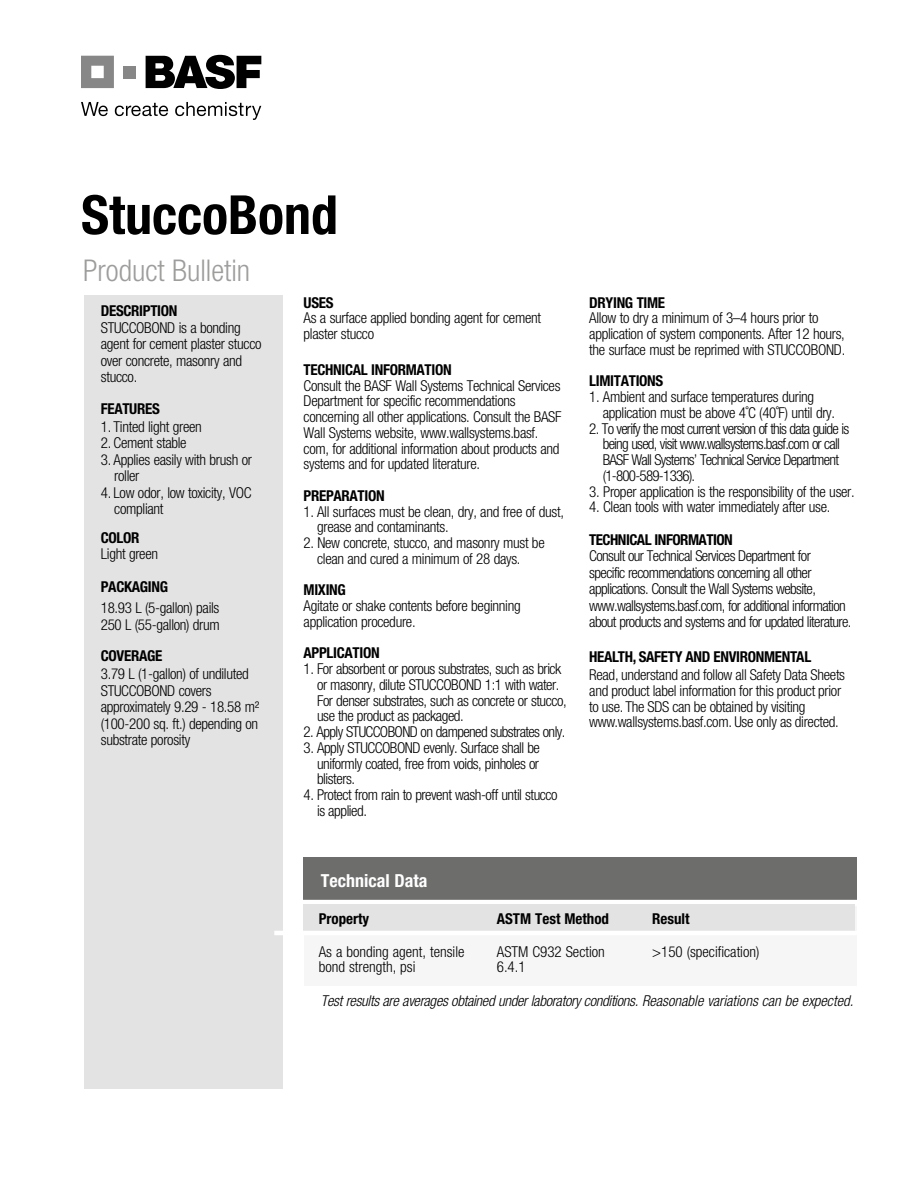
<style>
.page{position:relative;width:918px;height:1188px;background:#fff}
.page>*{position:absolute;margin:0;border:0;box-sizing:border-box;transform-origin:0 0}
.t1{font:700 condensed 54px "Helvetica Neue LT Std";color:#000}
.t2{font:300 condensed 30px "Helvetica Neue LT Std";color:#9d9d9c}
.t3{font:700 condensed 18px "Helvetica Neue LT Std";color:#fff}
.t4{font:300 condensed 15px/15.8px "Helvetica Neue LT Std";letter-spacing:-.02em;color:#000}
.t5{font:300 condensed 15px/16.5px "Helvetica Neue LT Std";letter-spacing:-.04em;color:#000}
.t6{font:700 condensed 15px "Helvetica Neue LT Std";letter-spacing:-.02em;color:#000}
.t7{font:300 condensed 15px/15.8px "Helvetica Neue LT Std";letter-spacing:-.05em;color:#000}
.t8{font:italic 300 condensed 15px "Helvetica Neue LT Std";letter-spacing:-.02em;color:#000}
.t9{font:300 condensed 15px/15px "Helvetica Neue LT Std";color:#000}
.t10{font:700 condensed 15px "Helvetica Neue LT Std";color:#000}
</style>
<div class="page">
<div style="left:303px;top:857px;width:553px;height:45px;background:#6d6d6c"></div>
<hr style="left:282px;top:900px;width:584px;height:4px;background:#fff">
<div style="left:84px;top:295px;width:198px;height:794px;background:#e3e3e3"></div>
<svg style="left:81px;top:56px;width:33px;height:32px"></svg>
<svg style="left:146px;top:55px;width:115px;height:34px"></svg>
<svg style="left:81px;top:102px;width:27px;height:14px"></svg>
<svg style="left:115px;top:103px;width:53px;height:13px"></svg>
<svg style="left:175px;top:102px;width:86px;height:18px"></svg>
<div style="left:123px;top:66px;width:13px;height:12px;background:#878787"></div>
<div style="left:304px;top:907px;width:552px;height:79px;background:#f6f6f6"></div>
<div style="left:304px;top:904px;width:551px;height:29px;background:#e3e3e3"></div>
<hr style="left:274px;top:931px;width:592px;height:4px;background:#fff">
<h1 class="t1" style="left:81px;top:182px;width:258px">StuccoBond</h1>
<h2 class="t2" style="left:83px;top:253px;width:169px">Product Bulletin</h2>
<p class="t6" style="left:101px;top:302px;width:78px">DESCRIPTION</p>
<p class="t4" style="left:101px;top:319px;width:162px;line-height:16.5px">STUCCOBOND is a bonding agent for cement plaster stucco over concrete, masonry and stucco.</p>
<p class="t6" style="left:101px;top:399px;width:61px">FEATURES</p>
<p class="t4" style="left:101px;top:419px;width:103px">1. Tinted light green</p>
<p class="t4" style="left:101px;top:435px;width:87px">2. Cement stable</p>
<p class="t4" style="left:114px;top:451px;width:139px;line-height:16.5px;text-indent:-13px">3. Applies easily with brush or roller</p>
<p class="t4" style="left:114px;top:484px;width:139px;line-height:16.5px;text-indent:-13px">4. Low odor, low toxicity, VOC compliant</p>
<p class="t6" style="left:101px;top:528px;width:40px">COLOR</p>
<p class="t4" style="left:101px;top:546px;width:59px">Light green</p>
<p class="t6" style="left:101px;top:578px;width:69px">PACKAGING</p>
<p class="t4" style="left:101px;top:600px;width:121px;line-height:16.5px">18.93 L (5-gallon) pails<br>250 L (55-gallon) drum</p>
<p class="t6" style="left:101px;top:647px;width:63px">COVERAGE</p>
<p class="t4" style="left:101px;top:666px;width:160px;line-height:16.5px">3.79 L (1-gallon) of undiluted<br>STUCCOBOND covers approximately 9.29 - 18.58 m² (100-200 sq. ft.) depending on substrate porosity</p>
<p class="t6" style="left:304px;top:293px;width:31px">USES</p>
<p class="t4" style="left:304px;top:310px;width:239px">As a surface applied bonding agent for cement plaster stucco</p>
<p class="t6" style="left:304px;top:360px;width:150px">TECHNICAL INFORMATION</p>
<p class="t4" style="left:304px;top:377px;width:259px">Consult the BASF Wall Systems Technical Services Department for specific recommendations concerning all other applications. Consult the BASF Wall Systems website, www.wallsystems.basf. com, for additional information about products and systems and for updated literature.</p>
<p class="t6" style="left:304px;top:486px;width:83px">PREPARATION</p>
<p class="t4" style="left:317px;top:503px;width:248px;text-indent:-14px">1. All surfaces must be clean, dry, and free of dust, grease and contaminants.</p>
<p class="t4" style="left:317px;top:535px;width:229px;text-indent:-14px">2. New concrete, stucco, and masonry must be clean and cured a minimum of 28 days.</p>
<p class="t6" style="left:304px;top:581px;width:44px">MIXING</p>
<p class="t4" style="left:304px;top:598px;width:219px">Agitate or shake contents before beginning application procedure.</p>
<p class="t6" style="left:304px;top:644px;width:78px">APPLICATION</p>
<p class="t4" style="left:317px;top:661px;width:251px;text-indent:-14px">1. For absorbent or porous substrates, such as brick or masonry, dilute STUCCOBOND 1:1 with water.<br>For denser substrates, such as concrete or stucco, use the product as packaged.</p>
<p class="t5" style="left:304px;top:723px;width:263px">2. Apply STUCCOBOND on dampened substrates only.</p>
<p class="t4" style="left:317px;top:740px;width:224px;text-align:justify;text-indent:-14px">3. Apply STUCCOBOND evenly. Surface shall be uniformly coated, free from voids, pinholes or blisters.</p>
<p class="t4" style="left:317px;top:787px;width:242px;text-indent:-14px">4. Protect from rain to prevent wash-off until stucco is applied.</p>
<p class="t3" style="left:321px;top:869px;width:108px">Technical Data</p>
<p class="t6" style="left:589px;top:293px;width:77px">DRYING TIME</p>
<p class="t4" style="left:589px;top:310px;width:258px">Allow to dry a minimum of 3–4 hours prior to application of system components. After 12 hours, the surface must be reprimed with STUCCOBOND.</p>
<p class="t6" style="left:589px;top:372px;width:76px">LIMITATIONS</p>
<p class="t4" style="left:603px;top:389px;width:234px;text-indent:-14px">1. Ambient and surface temperatures during application must be above 4˚C (40˚F) until dry.</p>
<p class="t7" style="left:603px;top:420px;width:248px;text-indent:-14px">2. To verify the most current version of this data guide is being used, visit www.wallsystems.basf.com or call BASF Wall Systems’ Technical Service Department (1-800-589-1336).</p>
<p class="t4" style="left:589px;top:483px;width:267px">3. Proper application is the responsibility of the user.</p>
<p class="t4" style="left:589px;top:499px;width:243px">4. Clean tools with water immediately after use.</p>
<p class="t6" style="left:589px;top:530px;width:145px">TECHNICAL INFORMATION</p>
<p class="t5" style="left:589px;top:547px;width:264px">Consult our Technical Services Department for<br>specific recommendations concerning all other applications. Consult the Wall Systems website, www.wallsystems.basf.com, for additional information about products and systems and for updated literature.</p>
<p class="t6" style="left:589px;top:647px;width:224px">HEALTH, SAFETY AND ENVIRONMENTAL</p>
<p class="t4" style="left:589px;top:667px;width:257px">Read, understand and follow all Safety Data Sheets and product label information for this product prior to use. The SDS can be obtained by visiting www.wallsystems.basf.com. Use only as directed.</p>
<p class="t10" style="left:319px;top:909px;width:52px">Property</p>
<p class="t9" style="left:319px;top:944px;width:147px">As a bonding agent, tensile bond strength, psi</p>
<p class="t10" style="left:497px;top:909px;width:114px">ASTM Test Method</p>
<p class="t9" style="left:497px;top:944px;width:110px">ASTM C932 Section<br>6.4.1</p>
<p class="t6" style="left:652px;top:909px;width:39px">Result</p>
<p class="t9" style="left:652px;top:944px;width:109px">&gt;150 (specification)</p>
<p class="t8" style="left:321px;top:992px;width:534px">Test results are averages obtained under laboratory conditions. Reasonable variations can be expected.</p>
</div>
